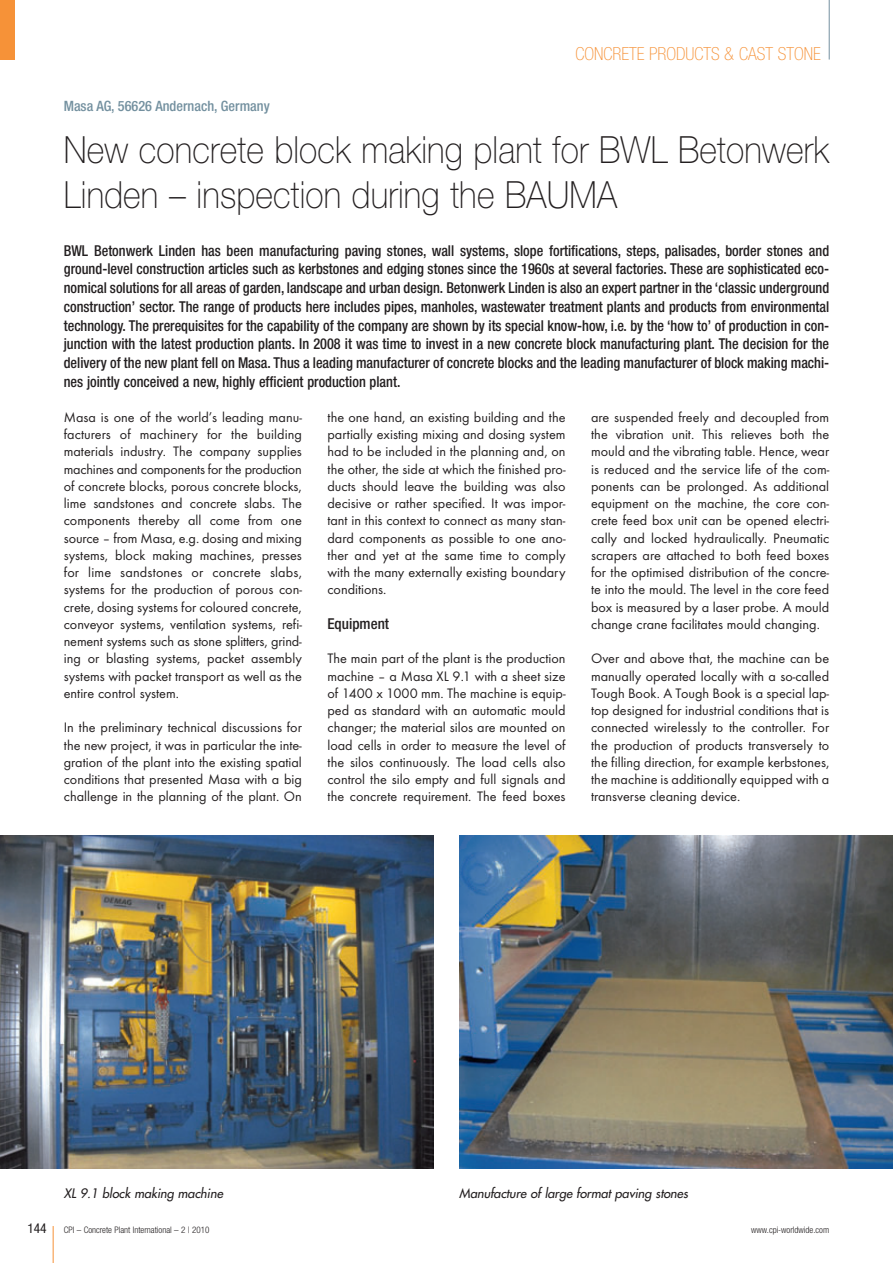
<style>
.page{position:relative;width:893px;height:1263px;background:#fff}
.page>*{position:absolute;margin:0;border:0;box-sizing:border-box;transform-origin:0 0}
.t1{font:100 37.5px/45px "Helvetica Neue";letter-spacing:.005em;color:#231f20;scale:.9 1}
.t2{font:100 condensed 18px "Helvetica Neue";color:#f69238}
.t3{font:500 condensed 15px/18.8px "Helvetica Neue";color:#231f20;text-align:justify;scale:.95 1}
.t4{font:500 condensed 15px "Helvetica Neue";color:#231f20}
.t5{font:14.25px/17.2px "Futura T";color:#231f20;text-align:justify}
.t6{font:500 condensed 14.25px "Helvetica Neue";color:#73909f}
.t7{font:condensed 13.5px "Helvetica Neue";color:#231f20}
.t8{font:italic 12.75px "Futura";color:#231f20}
.t9{font:300 condensed 9px "Helvetica Neue";color:#231f20}
</style>
<div class="page">
<hr style="left:53px;top:1226px;width:1px;height:37px;background:#f69238">
<hr style="left:829px;top:0;width:1px;height:60px;background:#73909f">
<div style="left:0;top:0;width:15px;height:60px;background:#f69238"></div>
<img style="left:0;top:836px;width:434px;height:332px">
<img style="left:459px;top:836px;width:434px;height:332px">
<p class="t6" style="left:64px;top:101px;width:207px">Masa AG, 56626 Andernach, Germany</p>
<p class="t2" style="left:575px;top:47px;width:247px">CONCRETE PRODUCTS &amp; CAST STONE</p>
<h1 class="t1" style="left:64px;top:130px;width:852px">New concrete block making plant for BWL Betonwerk<br>Linden – inspection during the BAUMA</h1>
<p class="t3" style="left:64px;top:242px;width:807px">BWL Betonwerk Linden has been manufacturing paving stones, wall systems, slope fortifications, steps, palisades, border stones and ground-level construction articles such as kerbstones and edging stones since the 1960s at several factories. These are sophisticated eco&shy;no mical solutions for all areas of garden, landscape and urban design. Betonwerk Linden is also an expert partner in the ‘classic underground construction’ sector. The range of products here includes pipes, manholes, wastewater treatment plants and products from environmental technology. The prerequisites for the capability of the company are shown by its special know-how, i.e. by the ‘how to’ of production in con&shy;junc tion with the latest production plants. In 2008 it was time to invest in a new concrete block manufacturing plant. The decision for the delivery of the new plant fell on Masa. Thus a leading manufacturer of concrete blocks and the leading manufacturer of block making machi&shy;nes jointly conceived a new, highly efficient production plant.</p>
<p class="t5" style="left:64px;top:410px;width:240px">Masa is one of the world’s leading manu&shy;facturers of machinery for the building materials industry. The company supplies machines and components for the production of concrete blocks, porous concrete blocks, lime sandstones and concrete slabs. The components thereby all come from one source – from Masa, e.g. dosing and mixing systems, block making machines, presses for lime sandstones or concrete slabs, systems for the production of porous con&shy;crete, dosing systems for coloured concrete, conveyor systems, ventilation systems, refi&shy;nement systems such as stone splitters, grind&shy;ing or blasting systems, packet assembly systems with packet transport as well as the entire control system.</p>
<p class="t5" style="left:64px;top:720px;width:240px">In the preliminary technical discussions for the new project, it was in particular the inte&shy;gration of the plant into the existing spatial conditions that presented Masa with a big challenge in the planning of the plant. On</p>
<p class="t5" style="left:327px;top:410px;width:240px">the one hand, an existing building and the partially existing mixing and dosing system had to be included in the planning and, on the other, the side at which the finished pro&shy;ducts should leave the building was also decisive or rather specified. It was impor&shy;tant in this context to connect as many stan&shy;dard components as possible to one ano - ther and yet at the same time to comply with the many externally existing boundary conditions.</p>
<p class="t4" style="left:327px;top:618px;width:63px">Equipment</p>
<p class="t5" style="left:327px;top:651px;width:240px">The main part of the plant is the production machine – a Masa XL 9.1 with a sheet size of 1400 x 1000 mm. The machine is equip&shy;ped as standard with an automatic mould changer; the material silos are mounted on load cells in order to measure the level of the silos continuously. The load cells also control the silo empty and full signals and the concrete requirement. The feed boxes</p>
<p class="t5" style="left:591px;top:410px;width:240px">are suspended freely and decoupled from the vibration unit. This relieves both the mould and the vibrating table. Hence, wear is reduced and the service life of the com&shy;ponents can be prolonged. As additional equipment on the machine, the core con&shy;crete feed box unit can be opened electri&shy;cally and locked hydraulically. Pneumatic scrapers are attached to both feed boxes for the optimised distribution of the concre&shy;te into the mould. The level in the core feed box is measured by a laser probe. A mould change crane facilitates mould changing.</p>
<p class="t5" style="left:591px;top:651px;width:240px">Over and above that, the machine can be manually operated locally with a so-called Tough Book. A Tough Book is a special lap&shy;top designed for industrial conditions that is connected wirelessly to the controller. For the production of products transversely to the filling direction, for example kerbstones, the machine is additionally equipped with a transverse cleaning device.</p>
<p class="t8" style="left:64px;top:1187px;width:163px">XL 9.1 block making machine</p>
<p class="t8" style="left:459px;top:1187px;width:233px">Manufacture of large format paving stones</p>
<p class="t7" style="left:28px;top:1223px;width:21px">144</p>
<p class="t9" style="left:64px;top:1226px;width:147px">CPI – Concrete Plant International – 2 | 2010</p>
<p class="t9" style="left:751px;top:1226px;width:79px">www.cpi-worldwide.com</p>
</div>
